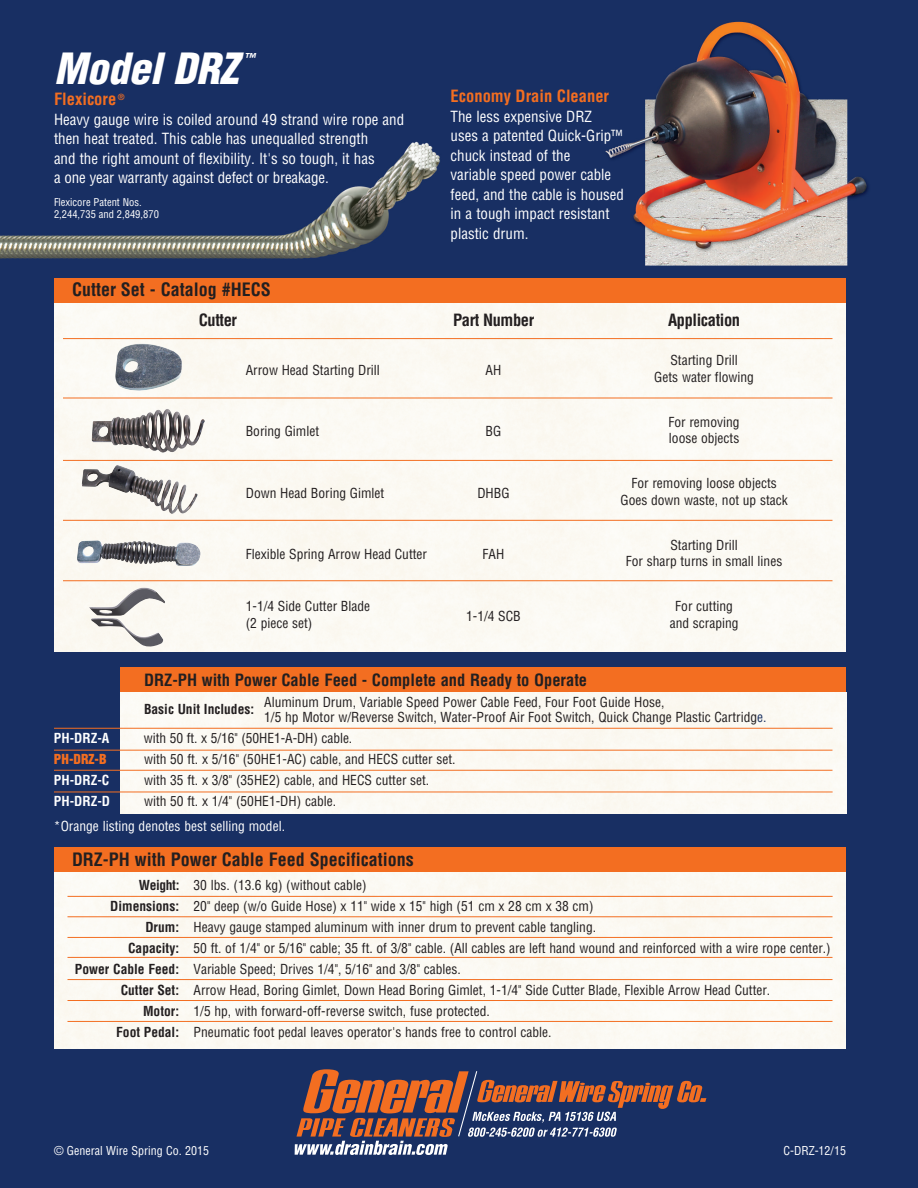
<style>
.page{position:relative;width:918px;height:1188px;background:#fff}
.page>*{position:absolute;margin:0;border:0;box-sizing:border-box;transform-origin:0 0}
.t1{font:italic 900 condensed 42px "Helvetica LT Std";color:#fff}
.t2{font:700 condensed 18px "Helvetica LT Std";color:#231f20}
.t3{font:700 condensed 16.5px "Helvetica LT Std";color:#231f20}
.t4{font:700 condensed 16.5px "Helvetica LT Std";color:#f36e21}
.t5{font:700 condensed 16.5px "Helvetica LT Std";letter-spacing:-.025em;color:#231f20}
.t6{font:condensed 15px/19.5px "Helvetica LT Std";color:#fff}
.t7{font:condensed 13.5px "Helvetica";color:#231f20}
.t8{font:condensed 13.5px "Helvetica LT Std";color:#231f20}
.t9{font:condensed 13.5px "Helvetica LT Std";color:#fff}
.t10{font:700 condensed 13.5px "Helvetica LT Std";color:#fff}
.t11{font:700 condensed 13.5px "Helvetica LT Std";color:#231f20}
.t12{font:900 condensed 13.5px "Helvetica LT Std";color:#f36e21}
.t13{font:condensed 12px "Helvetica";color:#fff}
.t14{font:italic 900 condensed 12px "Helvetica LT Std";color:#fff}
.t15{font:condensed 10.5px "Helvetica LT Std";color:#fff}
.s1{color:#1c3363}
.s2{font-weight:700}
</style>
<div class="page">
<img style="left:0;top:0;width:918px;height:1188px">
<div style="left:54px;top:872px;width:792px;height:177px;background:#fbf9f3"></div>
<div style="left:120px;top:692px;width:726px;height:122px;background:#fbf9f3"></div>
<div style="left:54px;top:303px;width:792px;height:349px;background:#fbf9f3"></div>
<div style="left:120px;top:667px;width:726px;height:25px;background:#f36e21"></div>
<hr style="left:54px;top:728px;width:779px;height:1px;background:#f36e21">
<hr style="left:54px;top:750px;width:778px;height:1px;background:#f36e21">
<hr style="left:54px;top:770px;width:778px;height:1px;background:#f36e21">
<hr style="left:54px;top:792px;width:779px;height:1px;background:#f36e21">
<div style="left:54px;top:847px;width:792px;height:25px;background:#f36e21"></div>
<hr style="left:68px;top:896px;width:765px;height:1px;background:#f36e21">
<hr style="left:68px;top:916px;width:764px;height:1px;background:#f36e21">
<hr style="left:68px;top:937px;width:764px;height:1px;background:#f36e21">
<hr style="left:68px;top:957px;width:764px;height:1px;background:#f36e21">
<hr style="left:68px;top:979px;width:764px;height:1px;background:#f36e21">
<hr style="left:68px;top:1000px;width:764px;height:1px;background:#f36e21">
<hr style="left:68px;top:1021px;width:764px;height:1px;background:#f36e21">
<div style="left:54px;top:278px;width:792px;height:25px;background:#f36e21"></div>
<hr style="left:63px;top:338px;width:769px;height:1px;background:#f36e21">
<hr style="left:63px;top:398px;width:769px;height:1px;background:#f36e21">
<hr style="left:63px;top:460px;width:769px;height:1px;background:#f36e21">
<hr style="left:63px;top:520px;width:769px;height:1px;background:#f36e21">
<hr style="left:63px;top:580px;width:769px;height:1px;background:#f36e21">
<svg style="left:295px;top:1069px;width:411px;height:86px;background:#5d4c5c"></svg>
<img style="left:115px;top:344px;width:68px;height:48px">
<img style="left:92px;top:409px;width:113px;height:44px">
<img style="left:82px;top:465px;width:116px;height:49px">
<img style="left:77px;top:540px;width:124px;height:26px">
<img style="left:89px;top:587px;width:76px;height:60px">
<p class="t1" style="left:54px;top:42px;width:186px">Model DRZ</p>
<p class="t14" style="left:244px;top:50px;width:12px">™</p>
<p class="t4" style="left:54px;top:89px;width:72px">Flexicore <sup>®</sup></p>
<p class="t6" style="left:54px;top:110px;width:352px">Heavy gauge wire is coiled around 49 strand wire rope and then heat treated. This cable has unequalled strength</p>
<p class="t6" style="left:54px;top:149px;width:322px">and the right amount of flexibility. It's so tough, it has</p>
<p class="t6" style="left:54px;top:168px;width:276px">a one year warranty against defect or breakage.</p>
<p class="t15" style="left:54px;top:196px;width:89px">Flexicore Patent Nos.</p>
<p class="t15" style="left:54px;top:208px;width:106px">2,244,735 and 2,849,870</p>
<p class="t4" style="left:451px;top:86px;width:160px">Economy Drain Cleaner</p>
<p class="t6" style="left:451px;top:106px;width:143px">The less expensive DRZ</p>
<p class="t6" style="left:451px;top:126px;width:173px">uses a patented Quick-Grip™</p>
<p class="t6" style="left:451px;top:145px;width:121px">chuck instead of the</p>
<p class="t6" style="left:451px;top:165px;width:162px">variable speed power cable</p>
<p class="t6" style="left:451px;top:184px;width:175px">feed, and the cable is housed</p>
<p class="t6" style="left:451px;top:204px;width:160px">in a tough impact resistant</p>
<p class="t6" style="left:451px;top:223px;width:79px">plastic drum.</p>
<p class="t2" style="left:72px;top:278px;width:200px">Cutter Set - Catalog #HECS</p>
<p class="t3" style="left:199px;top:310px;width:40px">Cutter</p>
<p class="t5" style="left:453px;top:310px;width:83px">Part Number</p>
<p class="t5" style="left:668px;top:310px;width:73px">Application</p>
<p class="t7" style="left:246px;top:362px;width:136px">Arrow Head Starting Drill</p>
<p class="t7" style="left:486px;top:362px;width:17px">AH</p>
<p class="t7" style="left:670px;top:352px;width:69px">Starting Drill</p>
<p class="t7" style="left:654px;top:368px;width:101px">Gets water flowing</p>
<p class="t7" style="left:246px;top:423px;width:75px">Boring Gimlet</p>
<p class="t7" style="left:486px;top:423px;width:17px">BG</p>
<p class="t7" style="left:246px;top:485px;width:140px">Down Head Boring Gimlet</p>
<p class="t7" style="left:477px;top:485px;width:34px">DHBG</p>
<p class="t7" style="left:246px;top:546px;width:183px">Flexible Spring Arrow Head Cutter</p>
<p class="t7" style="left:483px;top:546px;width:23px">FAH</p>
<p class="t7" style="left:669px;top:413px;width:73px">For removing</p>
<p class="t7" style="left:669px;top:430px;width:72px">loose objects</p>
<p class="t7" style="left:631px;top:475px;width:147px">For removing loose objects</p>
<p class="t7" style="left:620px;top:491px;width:169px">Goes down waste, not up stack</p>
<p class="t7" style="left:670px;top:536px;width:69px">Starting Drill</p>
<p class="t7" style="left:626px;top:553px;width:158px">For sharp turns in small lines</p>
<p class="t7" style="left:246px;top:598px;width:126px">1-1/4 Side Cutter Blade</p>
<p class="t7" style="left:675px;top:598px;width:59px">For cutting</p>
<p class="t7" style="left:466px;top:608px;width:56px">1-1/4 SCB</p>
<p class="t7" style="left:246px;top:614px;width:68px">(2 piece set)</p>
<p class="t7" style="left:670px;top:614px;width:70px">and scraping</p>
<p class="t3" style="left:144px;top:669px;width:445px">DRZ-PH with Power Cable Feed - Complete and Ready to Operate</p>
<p class="t11" style="left:144px;top:701px;width:112px">Basic Unit Includes:</p>
<p class="t8" style="left:264px;top:693px;width:402px">Aluminum Drum, Variable Speed Power Cable Feed, Four Foot Guide Hose,</p>
<p class="t8" style="left:264px;top:708px;width:504px">1/5 hp Motor w/Reverse Switch, Water-Proof Air Foot Switch, Quick Change Plastic Cartridg<span class="s1">e.</span></p>
<p class="t10" style="left:54px;top:729px;width:57px">PH-DRZ-A</p>
<p class="t8" style="left:144px;top:729px;width:210px">with 50 ft. x 5/16" (50HE1-A-DH) cable.</p>
<p class="t12" style="left:54px;top:750px;width:54px">PH-DRZ-B</p>
<p class="t8" style="left:144px;top:750px;width:313px">with 50 ft. x 5/16" (50HE1-AC) cable, and HECS cutter set.</p>
<p class="t10" style="left:54px;top:771px;width:57px">PH-DRZ-C</p>
<p class="t8" style="left:144px;top:771px;width:287px">with 35 ft. x 3/8" (35HE2) cable, and HECS cutter set.</p>
<p class="t10" style="left:54px;top:792px;width:58px">PH-DRZ-D</p>
<p class="t8" style="left:144px;top:792px;width:194px">with 50 ft. x 1/4" (50HE1-DH) cable.</p>
<p class="t9" style="left:54px;top:818px;width:233px">*Orange listing denotes best selling model.</p>
<p class="t2" style="left:72px;top:848px;width:343px">DRZ-PH with Power Cable Feed Specifications</p>
<p class="t8" style="left:139px;top:876px;width:229px"><span class="s2">Weight:</span> 30 lbs. (13.6 kg) (without cable)</p>
<p class="t7" style="left:110px;top:897px;width:485px"><span class="s2">Dimensions:</span> 20" deep (w/o Guide Hose) x 11" wide x 15" high (51 cm x 28 cm x 38 cm)</p>
<p class="t7" style="left:145px;top:918px;width:452px"><span class="s2">Drum:</span> Heavy gauge stamped aluminum with inner drum to prevent cable tangling.</p>
<p class="t7" style="left:128px;top:939px;width:704px"><span class="s2">Capacity:</span> 50 ft. of 1/4" or 5/16" cable; 35 ft. of 3/8" cable. (All cables are left hand wound and reinforced with a wire rope center.)</p>
<p class="t7" style="left:75px;top:960px;width:387px"><span class="s2">Power Cable Feed:</span> Variable Speed; Drives 1/4", 5/16" and 3/8" cables.</p>
<p class="t7" style="left:121px;top:981px;width:651px"><span class="s2">Cutter Set:</span> Arrow Head, Boring Gimlet, Down Head Boring Gimlet, 1-1/4" Side Cutter Blade, Flexible Arrow Head Cutter.</p>
<p class="t7" style="left:143px;top:1002px;width:348px"><span class="s2">Motor:</span> 1/5 hp, with forward-off-reverse switch, fuse protected.</p>
<p class="t7" style="left:116px;top:1023px;width:437px"><span class="s2">Foot Pedal:</span> Pneumatic foot pedal leaves operator's hands free to control cable.</p>
<p class="t13" style="left:54px;top:1143px;width:157px">© General Wire Spring Co. 2015</p>
<p class="t13" style="left:783px;top:1143px;width:64px">C-DRZ-12/15</p>
</div>
